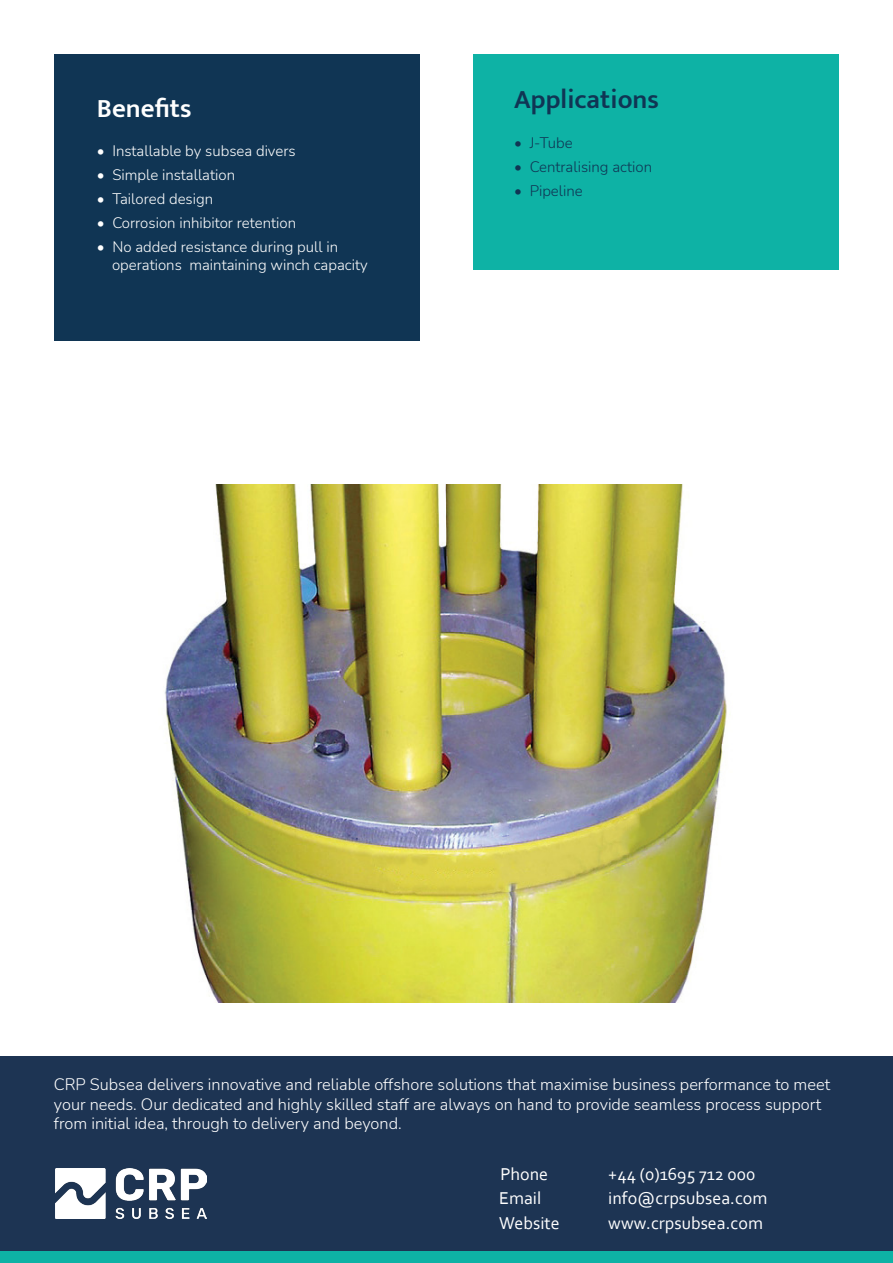
<style>
.page{position:relative;width:893px;height:1263px;background:#fff}
.page>*{position:absolute;margin:0;border:0;box-sizing:border-box;transform-origin:0 0}
.t1{font:600 27px "Mukta";color:#103554}
.t2{font:600 27px "Mukta";color:#fff}
.t3{font:18px "Corbel";color:#fff}
.t4{font:300 16.35px/19.6px "Nunito";color:#fff}
.t5{font:300 15px "Nunito";color:#fff}
.t6{font:300 15px "Nunito";color:#103554}
</style>
<div class="page">
<div style="left:0;top:1244px;width:893px;height:19px;background:#0eb2a5"></div>
<div style="left:0;top:1057px;width:893px;height:194px;background:#1d3453"></div>
<img style="left:56px;top:1168px;width:150px;height:50px">
<div style="left:54px;top:54px;width:366px;height:286px;background:#103554"></div>
<div style="left:473px;top:54px;width:366px;height:216px;background:#0eb2a5"></div>
<img style="left:164px;top:485px;width:566px;height:518px">
<p class="t2" style="left:97px;top:92px;width:96px">Benefits</p>
<p class="t1" style="left:514px;top:83px;width:146px">Applications</p>
<p class="t6" style="left:514px;top:133px;width:60px">• J-Tube</p>
<p class="t6" style="left:514px;top:157px;width:139px">• Centralising action</p>
<p class="t6" style="left:514px;top:181px;width:70px">• Pipeline</p>
<p class="t5" style="left:97px;top:140px;width:200px">• Installable by subsea divers</p>
<p class="t5" style="left:97px;top:164px;width:140px">• Simple installation</p>
<p class="t5" style="left:97px;top:188px;width:118px">• Tailored design</p>
<p class="t5" style="left:97px;top:212px;width:201px">• Corrosion inhibitor retention</p>
<p class="t5" style="left:97px;top:236px;width:243px">• No added resistance during pull in</p>
<p class="t5" style="left:112px;top:254px;width:257px">operations maintaining winch capacity</p>
<p class="t4" style="left:54px;top:1074px;width:778px">CRP Subsea delivers innovative and reliable offshore solutions that maximise business performance to meet your needs. Our dedicated and highly skilled staff are always on hand to provide seamless process support from initial idea, through to delivery and beyond.</p>
<p class="t3" style="left:608px;top:1162px;width:148px">+44 (0)1695 712 000</p>
<p class="t3" style="left:608px;top:1187px;width:161px">info@crpsubsea.com</p>
<p class="t3" style="left:500px;top:1162px;width:49px">Phone</p>
<p class="t3" style="left:499px;top:1187px;width:44px">Email</p>
<p class="t3" style="left:499px;top:1212px;width:62px">Website</p>
<p class="t3" style="left:608px;top:1212px;width:156px">www.crpsubsea.com</p>
</div>
